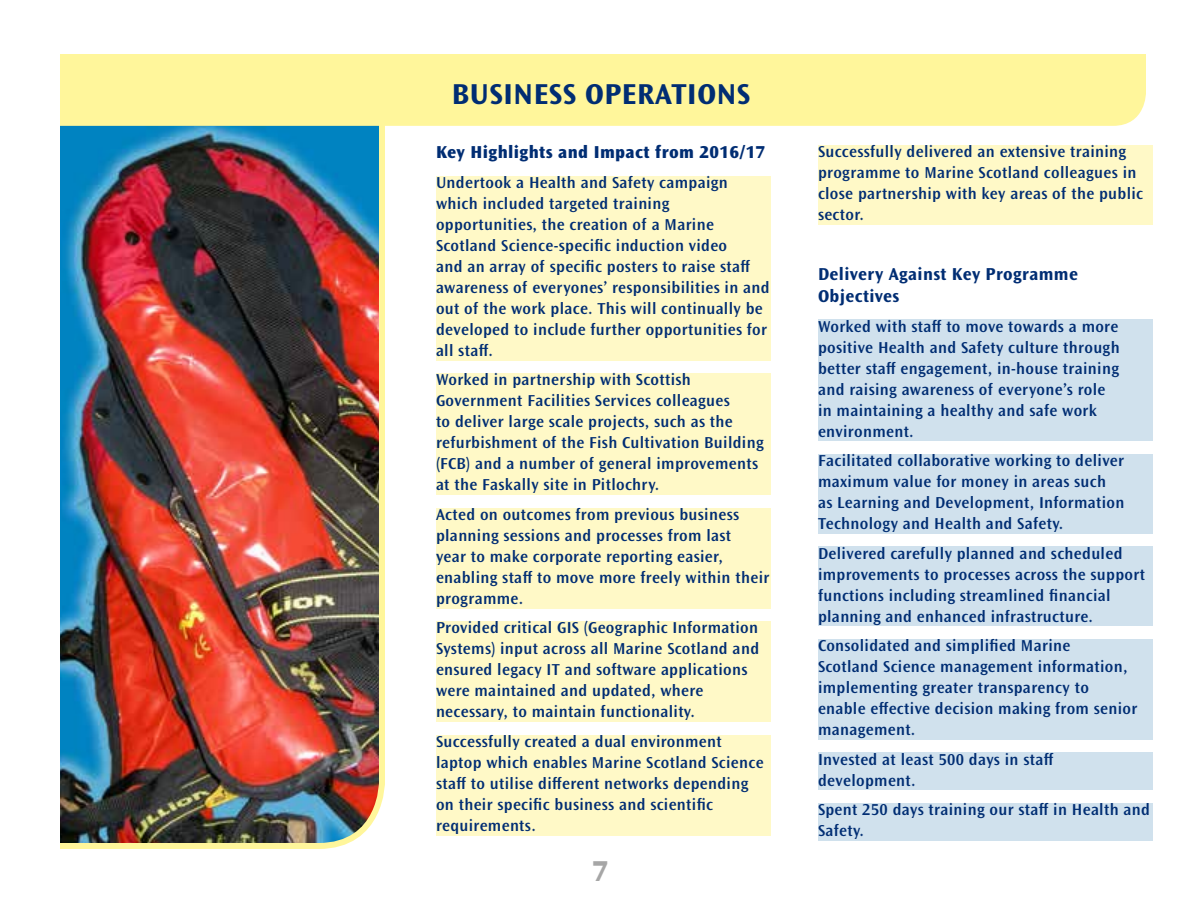
<style>
.page{position:relative;width:1200px;height:900px;background:#fff}
.page>*{position:absolute;margin:0;border:0;box-sizing:border-box;transform-origin:0 0}
.HEAD{font:700 30px "Ocean Sans MT Pro";letter-spacing:.02em;color:#002d73}
.t1{font:800 30px "Ocean Sans MT Pro";color:#a6a6a6}
.Body_txt_bullets{font:700 18px/21.6px "Ocean Sans MT Pro";letter-spacing:.02em;color:#002d73}
.Body_txt_bullets-2{font:800 18px "Ocean Sans MT Pro";letter-spacing:.02em;color:#002d73}
.Body_txt_bullets-3{font:600 16.5px/21px "Ocean Sans MT Pro";letter-spacing:.02em;color:#002d73}
</style>
<div class="page">
<img style="left:60px;top:126px;width:325px;height:723px">
<div style="left:60px;top:54px;width:1086px;height:72px;background:#fff69b"></div>
<div style="left:436px;top:176px;width:335px;height:184px;background:#fff9c7"></div>
<div style="left:436px;top:373px;width:335px;height:122px;background:#fff9c7"></div>
<div style="left:436px;top:508px;width:335px;height:100px;background:#fff9c7"></div>
<div style="left:436px;top:621px;width:335px;height:101px;background:#fff9c7"></div>
<div style="left:436px;top:735px;width:335px;height:100px;background:#fff9c7"></div>
<div style="left:818px;top:145px;width:334px;height:80px;background:#fff9c7"></div>
<div style="left:818px;top:320px;width:334px;height:121px;background:#d0e1ed"></div>
<div style="left:818px;top:454px;width:334px;height:80px;background:#d0e1ed"></div>
<div style="left:818px;top:547px;width:334px;height:79px;background:#d0e1ed"></div>
<div style="left:818px;top:639px;width:334px;height:101px;background:#d0e1ed"></div>
<div style="left:818px;top:753px;width:334px;height:37px;background:#d0e1ed"></div>
<div style="left:818px;top:803px;width:334px;height:38px;background:#d0e1ed"></div>
<p class="HEAD" style="left:452px;top:76px;width:300px">BUSINESS OPERATIONS</p>
<p class="Body_txt_bullets-2" style="left:436px;top:141px;width:331px">Key Highlights and Impact from 2016/17</p>
<p class="Body_txt_bullets-3" style="left:436px;top:172px;width:335px">Undertook a Health and Safety campaign which included targeted training opportunities, the creation of a Marine Scotland Science-specific induction video<br>and an array of specific posters to raise staff awareness of everyones’ responsibilities in and out of the work place. This will continually be developed to include further opportunities for all staff.</p>
<p class="Body_txt_bullets-3" style="left:436px;top:369px;width:329px">Worked in partnership with Scottish Government Facilities Services colleagues<br>to deliver large scale projects, such as the refurbishment of the Fish Cultivation Building (FCB) and a number of general improvements at the Faskally site in Pitlochry.</p>
<p class="Body_txt_bullets-3" style="left:436px;top:504px;width:335px">Acted on outcomes from previous business planning sessions and processes from last<br>year to make corporate reporting easier, enabling staff to move more freely within their programme.</p>
<p class="Body_txt_bullets-3" style="left:436px;top:617px;width:325px">Provided critical GIS (Geographic Information Systems) input across all Marine Scotland and ensured legacy IT and software applications were maintained and updated, where necessary, to maintain functionality.</p>
<p class="Body_txt_bullets-3" style="left:436px;top:731px;width:329px">Successfully created a dual environment laptop which enables Marine Scotland Science staff to utilise different networks depending on their specific business and scientific requirements.</p>
<h1 class="t1" style="left:592px;top:853px;width:17px">7</h1>
<p class="Body_txt_bullets-3" style="left:818px;top:141px;width:327px">Successfully delivered an extensive training programme to Marine Scotland colleagues in close partnership with key areas of the public sector.</p>
<p class="Body_txt_bullets" style="left:818px;top:263px;width:261px">Delivery Against Key Programme<br>Objectives</p>
<p class="Body_txt_bullets-3" style="left:818px;top:315px;width:303px">Worked with staff to move towards a more positive Health and Safety culture through better staff engagement, in-house training and raising awareness of everyone’s role in maintaining a healthy and safe work environment.</p>
<p class="Body_txt_bullets-3" style="left:818px;top:450px;width:308px">Facilitated collaborative working to deliver maximum value for money in areas such as Learning and Development, Information Technology and Health and Safety.</p>
<p class="Body_txt_bullets-3" style="left:818px;top:542px;width:329px">Delivered carefully planned and scheduled improvements to processes across the support functions including streamlined financial planning and enhanced infrastructure.</p>
<p class="Body_txt_bullets-3" style="left:818px;top:635px;width:321px">Consolidated and simplified Marine<br>Scotland Science management information, implementing greater transparency to enable effective decision making from senior management.</p>
<p class="Body_txt_bullets-3" style="left:818px;top:749px;width:237px">Invested at least 500 days in staff development.</p>
<p class="Body_txt_bullets-3" style="left:818px;top:799px;width:334px">Spent 250 days training our staff in Health and<br>Safety.</p>
</div>
